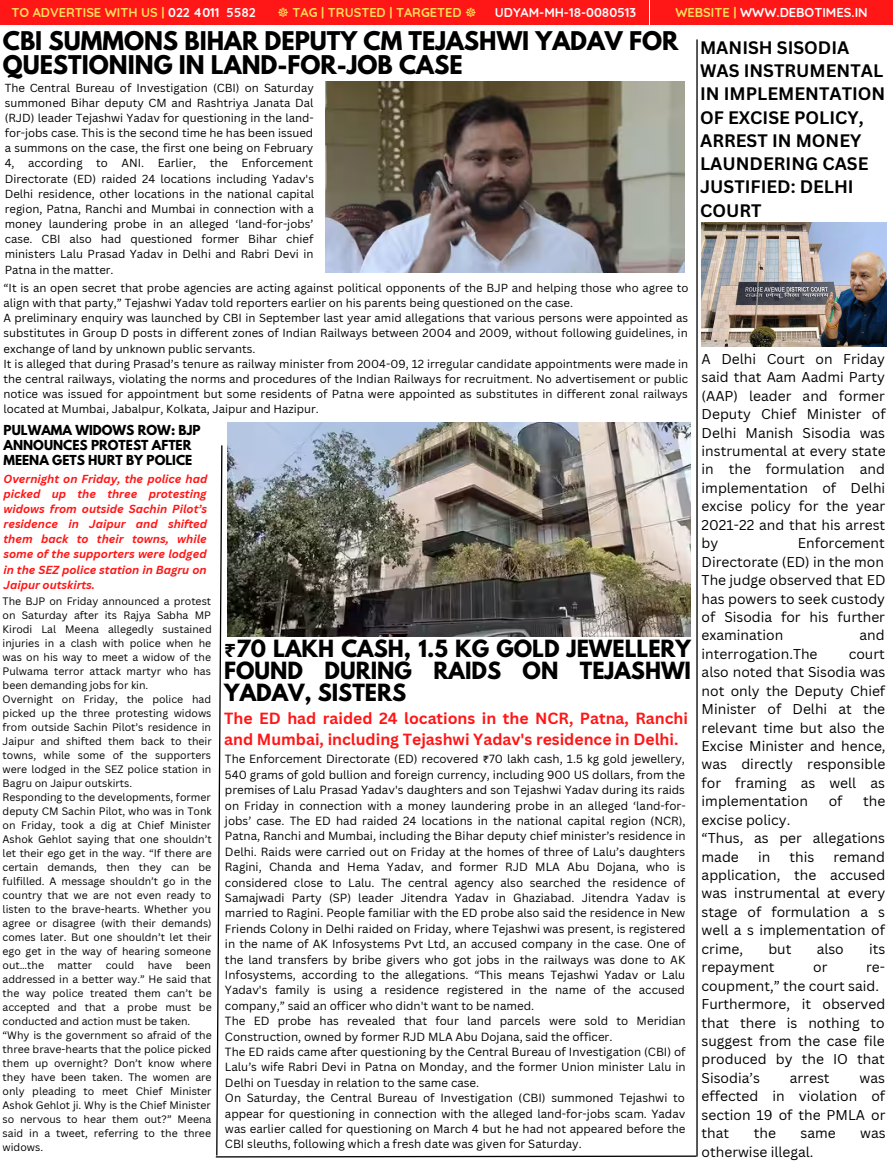
<style>
.page{position:relative;width:893px;height:1163px;background:#fff}
.page>*{position:absolute;margin:0;border:0;box-sizing:border-box;transform-origin:0 0}
.t1{font:700 22.75px/24px "League Spartan";color:#000}
.t2{font:700 21px/22.4px "League Spartan";color:#000;text-align:justify}
.t3{font:700 17.68px/23.3px "Canva Sans";color:#000}
.t4{font:700 15.75px/21px "Canva Sans";color:#ff1616}
.t5{font:13.83px/18.4px "Canva Sans";color:#000;text-align:justify}
.t6{font:700 12.78px "Quicksand";color:#ffde59}
.t7{font:700 12.78px "Quicksand";color:#fff}
.t8{font:700 12.25px/15.2px "League Spartan";color:#000}
.t9{font:11.55px/15.4px "Canva Sans";color:#000}
.t10{font:11.38px/15.2px "Canva Sans";color:#000;text-align:justify}
.t11{font:italic 700 11.38px/15.2px "Canva Sans";color:#ff1616;text-align:justify}
.t12{font:10.5px/14px "Canva Sans";color:#000}
.s1{color:#fff}
.s2{font-family:"DejaVu Sans";font-weight:400}
.s3{color:#ffde59}
.s4{font-family:"Noto Sans Gurmukhi"}
</style>
<div class="page">
<hr style="left:696px;top:39px;width:1px;height:1117px;background:#000">
<div style="left:0;top:0;width:648px;height:25px;background:#ff1616"></div>
<div style="left:650px;top:0;width:242px;height:25px;background:#ff1616"></div>
<svg style="left:215px;top:444px;width:482px;height:714px"></svg>
<img style="left:325px;top:81px;width:360px;height:192px">
<img style="left:228px;top:422px;width:462px;height:214px">
<img style="left:701px;top:223px;width:185px;height:123px">
<p class="t6" style="left:11px;top:4px;width:246px">TO ADVERTISE WITH US | <span class="s1">022 4011 5582</span></p>
<p class="t6" style="left:277px;top:5px;width:201px"><span class="s2">☸</span> TAG | TRUSTED | TARGETED <span class="s2">☸</span></p>
<p class="t7" style="left:495px;top:4px;width:143px">UDYAM-MH-18-0080513</p>
<p class="t7" style="left:675px;top:4px;width:194px"><span class="s3">WEBSITE |</span> WWW.DEBOTIMES.IN</p>
<h1 class="t1" style="left:3px;top:32px;width:677px">CBI SUMMONS BIHAR DEPUTY CM TEJASHWI YADAV FOR<br>QUESTIONING IN LAND-FOR-JOB CASE</h1>
<p class="t10" style="left:5px;top:80px;width:311px">The Central Bureau of Investigation (CBI) on Saturday summoned Bihar deputy CM and Rashtriya Janata Dal (RJD) leader Tejashwi Yadav for questioning in the land&shy;for-jobs case. This is the second time he has been issued a summons on the case, the first one being on February 4, according to ANI. Earlier, the Enforcement Directorate (ED) raided 24 locations including Yadav's Delhi residence, other locations in the national capital region, Patna, Ranchi and Mumbai in connection with a money laundering probe in an alleged ‘land-for-jobs’ case. CBI also had questioned former Bihar chief ministers Lalu Prasad Yadav in Delhi and Rabri Devi in Patna in the matter.</p>
<p class="t10" style="left:4px;top:280px;width:686px;text-align:left">“It is an open secret that probe agencies are acting against political opponents of the BJP and helping those who agree to align with that party,” Tejashwi Yadav told reporters earlier on his parents being questioned on the case.<br>A preliminary enquiry was launched by CBI in September last year amid allegations that various persons were appointed as substitutes in Group D posts in different zones of Indian Railways between 2004 and 2009, without following guidelines, in exchange of land by unknown public servants.<br>It is alleged that during Prasad’s tenure as railway minister from 2004-09, 12 irregular candidate appointments were made in the central railways, violating the norms and procedures of the Indian Railways for recruitment. No advertisement or public notice was issued for appointment but some residents of Patna were appointed as substitutes in different zonal railways located at Mumbai, Jabalpur, Kolkata, Jaipur and Hazipur.</p>
<p class="t8" style="left:4px;top:424px;width:198px">PULWAMA WIDOWS ROW: BJP<br>ANNOUNCES PROTEST AFTER<br>MEENA GETS HURT BY POLICE</p>
<p class="t11" style="left:4px;top:470px;width:205px">Overnight on Friday, the police had picked up the three protesting widows from outside Sachin Pilot’s residence in Jaipur and shifted them back to their towns, while some of the supporters were lodged in the SEZ police station in Bagru on Jaipur outskirts.</p>
<p class="t12" style="left:3px;top:594px;width:211px">The BJP on Friday announced a protest on Saturday after its Rajya Sabha MP Kirodi Lal Meena allegedly sustained injuries in a clash with police when he was on his way to meet a widow of the Pulwama terror attack martyr who has been demanding jobs for kin.<br>Overnight on Friday, the police had picked up the three protesting widows from outside Sachin Pilot’s residence in Jaipur and shifted them back to their towns, while some of the supporters were lodged in the SEZ police station in Bagru on Jaipur outskirts.<br>Responding to the developments, former deputy CM Sachin Pilot, who was in Tonk on Friday, took a dig at Chief Minister Ashok Gehlot saying that one shouldn’t let their ego get in the way. “If there are certain demands, then they can be fulfilled. A message shouldn’t go in the country that we are not even ready to listen to the brave-hearts. Whether you agree or disagree (with their demands) comes later. But one shouldn’t let their ego get in the way of hearing someone out…the</p>
<p class="t12" style="left:3px;top:958px;width:211px;text-indent:183px">been addressed in a better way.” He said that the way police treated them can’t be accepted and that a probe must be conducted and action must be taken. “Why is the government so afraid of the three brave-hearts that the police picked them up overnight? Don’t know where they have been taken. The women are only pleading to meet Chief Minister<br>Ashok Gehlot ji. Why is the Chief Minister so nervous to hear them out?” Meena said in a tweet, referring to the three widows.</p>
<p class="t12" style="left:58px;top:958px;width:36px">matter</p>
<p class="t12" style="left:106px;top:958px;width:30px">could</p>
<p class="t12" style="left:148px;top:958px;width:26px">have</p>
<h2 class="t2" style="left:224px;top:640px;width:468px"><span class="s4">₹</span>70 LAKH CASH, 1.5 KG GOLD JEWELLERY FOUND DURING RAIDS ON TEJASHWI YADAV, SISTERS</h2>
<h3 class="t4" style="left:224px;top:708px;width:465px">The ED had raided 24 locations in the NCR, Patna, Ranchi and Mumbai, including Tejashwi Yadav's residence in Delhi.</h3>
<p class="t9" style="left:225px;top:751px;width:462px">The Enforcement Directorate (ED) recovered <span class="s4">₹</span>70 lakh cash, 1.5 kg gold jewellery, 540 grams of gold bullion and foreign currency, including 900 US dollars, from the premises of Lalu Prasad Yadav's daughters and son Tejashwi Yadav during its raids on Friday in connection with a money laundering probe in an alleged ‘land-for&shy;jobs’ case. The ED had raided 24 locations in the national capital region (NCR), Patna, Ranchi and Mumbai, including the Bihar deputy chief minister’s residence in Delhi. Raids were carried out on Friday at the homes of three of Lalu’s daughters Ragini, Chanda and Hema Yadav, and former RJD MLA Abu Dojana, who is considered close to Lalu. The central agency also searched the residence of Samajwadi Party (SP) leader Jitendra Yadav in Ghaziabad. Jitendra Yadav is married to Ragini. People familiar with the ED probe also said the residence in New Friends Colony in Delhi raided on Friday, where Tejashwi was present, is registered in the name of AK Infosystems Pvt Ltd, an accused company in the case. One of the land transfers by bribe givers who got jobs in the railways was done to AK Infosystems, according to the allegations. “This means Tejashwi Yadav or Lalu Yadav's family is using a residence registered in the name of the accused company,” said an officer who didn't want to be named.<br>The ED probe has revealed that four land parcels were sold to Meridian Construction, owned by former RJD MLA Abu Dojana, said the officer.<br>The ED raids came after questioning by the Central Bureau of Investigation (CBI) of Lalu’s wife Rabri Devi in Patna on Monday, and the former Union minister Lalu in Delhi on Tuesday in relation to the same case.<br>On Saturday, the Central Bureau of Investigation (CBI) summoned Tejashwi to appear for questioning in connection with the alleged land-for-jobs scam. Yadav was earlier called for questioning on March 4 but he had not appeared before the CBI sleuths, following which a fresh date was given for Saturday.</p>
<h3 class="t3" style="left:700px;top:35px;width:187px">MANISH SISODIA<br>WAS INSTRUMENTAL<br>IN IMPLEMENTATION<br>OF EXCISE POLICY,<br>ARREST IN MONEY<br>LAUNDERING CASE<br>JUSTIFIED: DELHI<br>COURT</h3>
<p class="t5" style="left:701px;top:349px;width:185px">A Delhi Court on Friday said that Aam Aadmi Party (AAP) leader and former Deputy Chief Minister of Delhi Manish Sisodia was instrumental at every state in the formulation and implementation of Delhi excise policy for the year 2021-22 and that his arrest by</p>
<p class="t5" style="left:701px;top:534px;width:185px;text-indent:96px">Enforcement Directorate (ED) in the mon The judge observed that ED has powers to seek custody of Sisodia for his further examination</p>
<p class="t5" style="left:859px;top:626px;width:27px">and</p>
<p class="t5" style="left:701px;top:644px;width:117px">interrogation.The</p>
<p class="t5" style="left:701px;top:644px;width:185px;text-indent:147px">court also noted that Sisodia was not only the Deputy Chief Minister of Delhi at the relevant time but also the Excise Minister and hence, was directly responsible for framing as well as implementation</p>
<p class="t5" style="left:828px;top:792px;width:15px">of</p>
<p class="t5" style="left:863px;top:792px;width:24px">the</p>
<p class="t5" style="left:701px;top:810px;width:185px;text-align:left">excise policy.<br>“Thus, as per allegations made</p>
<p class="t5" style="left:701px;top:847px;width:185px;text-indent:132px">remand application, the accused was instrumental at every stage of formulation a s well a s implementation of crime,</p>
<p class="t5" style="left:758px;top:847px;width:14px">in</p>
<p class="t5" style="left:789px;top:847px;width:26px">this</p>
<p class="t5" style="left:768px;top:939px;width:24px">but</p>
<p class="t5" style="left:816px;top:939px;width:29px">also</p>
<p class="t5" style="left:869px;top:939px;width:18px">its</p>
<p class="t5" style="left:701px;top:958px;width:74px">repayment</p>
<p class="t5" style="left:813px;top:958px;width:16px">or</p>
<p class="t5" style="left:701px;top:958px;width:185px;text-align:left;text-indent:164px">re&shy;coupment,” the court said.<br>Furthermore, it observed that there is nothing to suggest from the case file produced by the IO that<br>Sisodia’s</p>
<p class="t5" style="left:789px;top:1068px;width:41px">arrest</p>
<p class="t5" style="left:701px;top:1068px;width:185px;text-indent:158px">was effected in violation of section 19 of the PMLA or that</p>
<p class="t5" style="left:753px;top:1123px;width:24px">the</p>
<p class="t5" style="left:800px;top:1123px;width:37px">same</p>
<p class="t5" style="left:860px;top:1123px;width:27px">was</p>
<p class="t5" style="left:701px;top:1142px;width:113px">otherwise illegal.</p>
</div>
